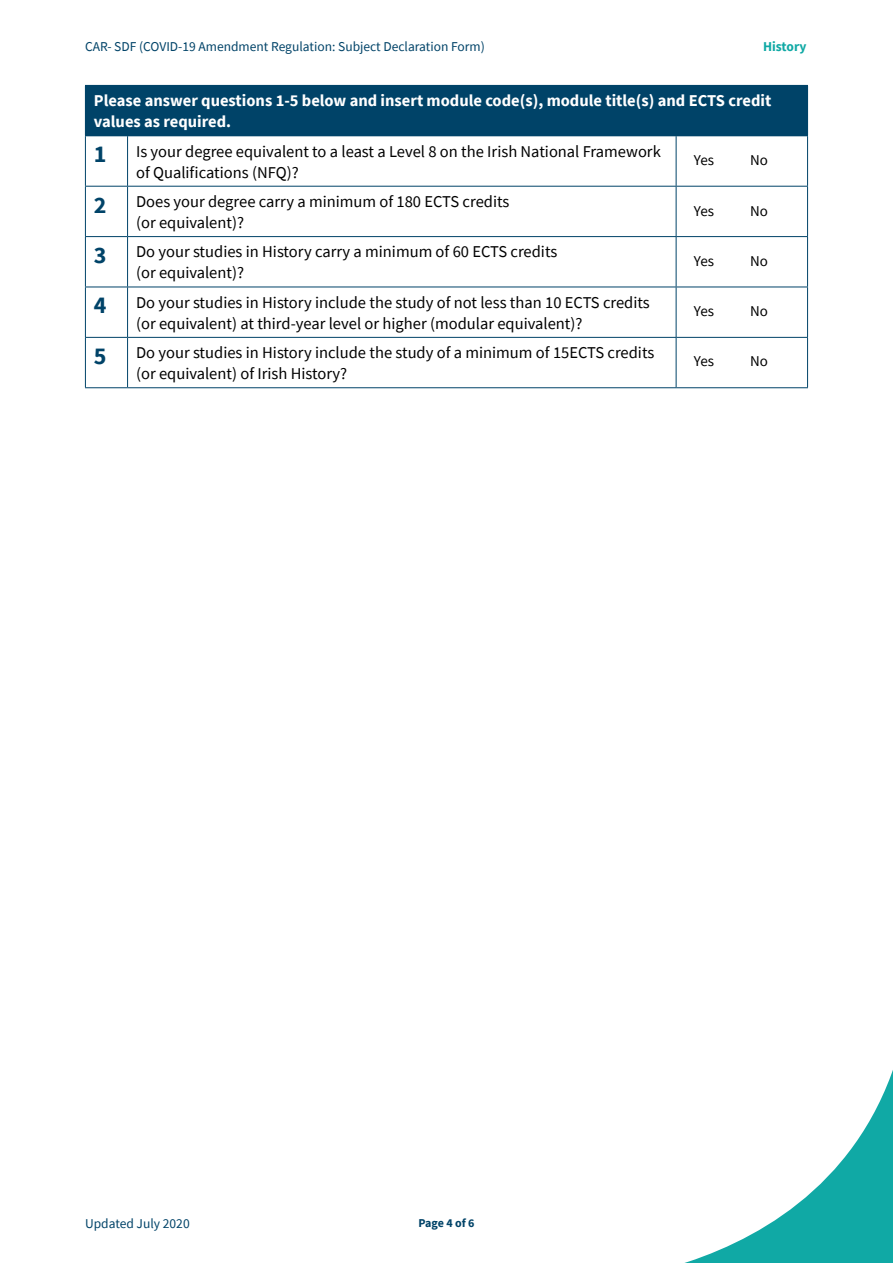
<style>
.page{position:relative;width:893px;height:1263px;background:#fff}
.page>*{position:absolute;margin:0;border:0;box-sizing:border-box;transform-origin:0 0}
.Body_text_2020{font:700 24px "Source Sans Pro";color:#004368}
.Body_text_2020-2{font:16.5px/21px "Source Sans Pro";color:#000}
.Body_text_2020-3{font:700 16.5px/21px "Source Sans Pro";color:#fff}
.Body_text_2018{font:15px "Source Sans Pro";color:#000}
.t1{font:13.5px "Source Sans Pro";color:#004368}
.t2{font:700 13.5px "Source Sans Pro";color:#10a9a5}
.t3{font:700 12px "Source Sans Pro";letter-spacing:-.01em;color:#004368}
</style>
<div class="page">
<svg style="left:684px;top:1070px;width:209px;height:193px"></svg>
<div style="left:85px;top:85px;width:722px;height:51px;background:#004368"></div>
<hr style="left:676px;top:85px;width:132px;height:1px;background:#004368">
<hr style="left:807px;top:86px;width:1px;height:49px;background:#004368">
<hr style="left:85px;top:136px;width:1px;height:50px;background:#004368">
<hr style="left:127px;top:136px;width:1px;height:50px;background:#004368">
<hr style="left:676px;top:135px;width:132px;height:1px;background:#004368">
<hr style="left:676px;top:136px;width:1px;height:50px;background:#004368">
<hr style="left:807px;top:136px;width:1px;height:50px;background:#004368">
<hr style="left:85px;top:186px;width:43px;height:1px;background:#004368">
<hr style="left:85px;top:187px;width:1px;height:49px;background:#004368">
<hr style="left:128px;top:186px;width:548px;height:1px;background:#004368">
<hr style="left:127px;top:187px;width:1px;height:49px;background:#004368">
<hr style="left:676px;top:186px;width:132px;height:1px;background:#004368">
<hr style="left:676px;top:187px;width:1px;height:49px;background:#004368">
<hr style="left:807px;top:187px;width:1px;height:49px;background:#004368">
<hr style="left:85px;top:236px;width:43px;height:1px;background:#004368">
<hr style="left:85px;top:237px;width:1px;height:50px;background:#004368">
<hr style="left:128px;top:236px;width:548px;height:1px;background:#004368">
<hr style="left:127px;top:237px;width:1px;height:50px;background:#004368">
<hr style="left:676px;top:236px;width:132px;height:1px;background:#004368">
<hr style="left:676px;top:237px;width:1px;height:50px;background:#004368">
<hr style="left:807px;top:237px;width:1px;height:50px;background:#004368">
<hr style="left:85px;top:287px;width:43px;height:1px;background:#004368">
<hr style="left:85px;top:287px;width:1px;height:50px;background:#004368">
<hr style="left:128px;top:287px;width:548px;height:1px;background:#004368">
<hr style="left:127px;top:287px;width:1px;height:50px;background:#004368">
<hr style="left:676px;top:287px;width:132px;height:1px;background:#004368">
<hr style="left:676px;top:287px;width:1px;height:50px;background:#004368">
<hr style="left:807px;top:287px;width:1px;height:50px;background:#004368">
<hr style="left:85px;top:337px;width:43px;height:1px;background:#004368">
<hr style="left:85px;top:338px;width:1px;height:49px;background:#004368">
<hr style="left:128px;top:337px;width:548px;height:1px;background:#004368">
<hr style="left:127px;top:338px;width:1px;height:49px;background:#004368">
<hr style="left:676px;top:337px;width:132px;height:1px;background:#004368">
<hr style="left:676px;top:338px;width:1px;height:49px;background:#004368">
<hr style="left:807px;top:338px;width:1px;height:49px;background:#004368">
<hr style="left:85px;top:387px;width:43px;height:1px;background:#004368">
<hr style="left:128px;top:387px;width:548px;height:1px;background:#004368">
<hr style="left:676px;top:387px;width:132px;height:1px;background:#004368">
<p class="t1" style="left:85px;top:37px;width:401px">CAR- SDF (COVID-19 Amendment Regulation: Subject Declaration Form)</p>
<p class="t2" style="left:763px;top:37px;width:45px">History</p>
<p class="Body_text_2020-3" style="left:94px;top:90px;width:679px">Please answer questions 1-5 below and insert module code(s), module title(s) and ECTS credit values as required.</p>
<p class="Body_text_2020" style="left:94px;top:138px;width:14px">1</p>
<p class="Body_text_2020-2" style="left:136px;top:141px;width:526px">Is your degree equivalent to a least a Level 8 on the Irish National Framework of Qualifications (NFQ)?</p>
<p class="Body_text_2020" style="left:94px;top:188px;width:14px">2</p>
<p class="Body_text_2020-2" style="left:136px;top:191px;width:375px">Does your degree carry a minimum of 180 ECTS credits (or equivalent)?</p>
<p class="Body_text_2020" style="left:94px;top:239px;width:14px">3</p>
<p class="Body_text_2020-2" style="left:136px;top:241px;width:423px">Do your studies in History carry a minimum of 60 ECTS credits (or equivalent)?</p>
<p class="Body_text_2020" style="left:94px;top:289px;width:14px">4</p>
<p class="Body_text_2020-2" style="left:136px;top:292px;width:515px">Do your studies in History include the study of not less than 10 ECTS credits (or equivalent) at third-year level or higher (modular equivalent)?</p>
<p class="Body_text_2020" style="left:94px;top:340px;width:14px">5</p>
<p class="Body_text_2020-2" style="left:136px;top:342px;width:520px">Do your studies in History include the study of a minimum of 15ECTS credits (or equivalent) of Irish History?</p>
<p class="Body_text_2018" style="left:694px;top:151px;width:22px">Yes</p>
<p class="Body_text_2018" style="left:750px;top:151px;width:19px">No</p>
<p class="Body_text_2018" style="left:694px;top:201px;width:22px">Yes</p>
<p class="Body_text_2018" style="left:750px;top:201px;width:19px">No</p>
<p class="Body_text_2018" style="left:694px;top:251px;width:22px">Yes</p>
<p class="Body_text_2018" style="left:750px;top:251px;width:19px">No</p>
<p class="Body_text_2018" style="left:694px;top:301px;width:22px">Yes</p>
<p class="Body_text_2018" style="left:750px;top:301px;width:19px">No</p>
<p class="Body_text_2018" style="left:694px;top:352px;width:22px">Yes</p>
<p class="Body_text_2018" style="left:750px;top:352px;width:19px">No</p>
<p class="t1" style="left:85px;top:1215px;width:106px">Updated July 2020</p>
<p class="t3" style="left:418px;top:1215px;width:58px">Page 4 of 6</p>
</div>
